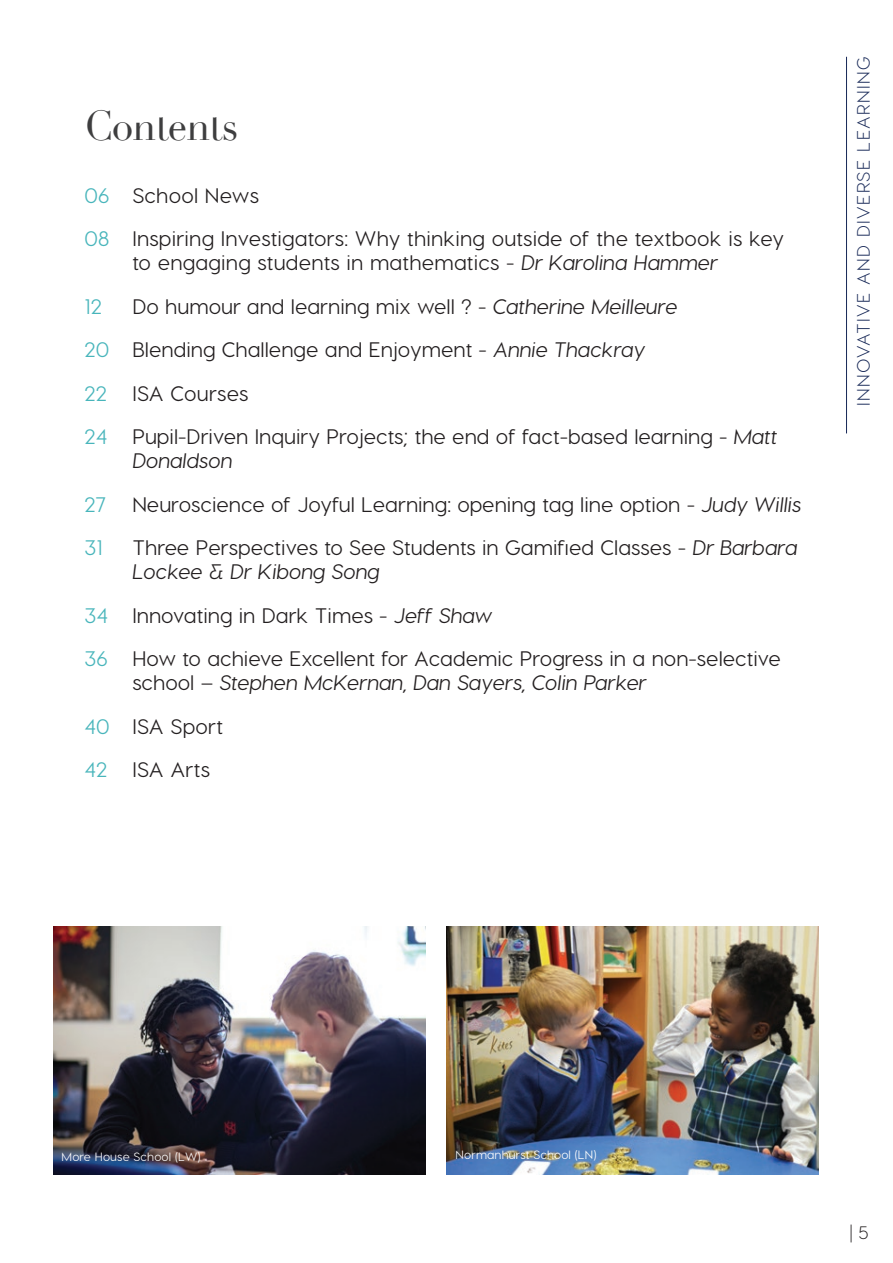
<style>
.page{position:relative;width:893px;height:1263px;background:#fff}
.page>*{position:absolute;margin:0;border:0;box-sizing:border-box;transform-origin:0 0}
.t1{font:40.95px "Didot";letter-spacing:-.02em;color:#3e3e3f;scale:.95 1}
.t2{font:500 21px/43.5px "Visby CF";color:#231f20}
.t3{font:italic 500 21px/43.5px "Visby CF";color:#231f20}
.t4{font:500 21px "Visby CF";color:#48b5bb}
.t5{font:300 18px "Visby CF";letter-spacing:.075em;color:#172857}
.t6{font:300 18px "Visby CF";color:#231f20}
.t7{font:500 12px "Visby CF";letter-spacing:.01em;color:#fff}
.s1{color:#48b5bb}
.s2{font-style:italic}
.s3{font-style:normal}
.s4{font-style:normal;color:#48b5bb}
</style>
<div class="page">
<hr style="left:846px;top:57px;width:1px;height:376px;background:#172857">
<img style="left:53px;top:926px;width:372px;height:248px">
<img style="left:446px;top:926px;width:373px;height:248px">
<h1 class="t1" style="left:84px;top:102px;width:164px">Contents</h1>
<p class="t2" style="left:84px;top:173px;width:701px"><span class="s1">06</span> School News<br><span class="s1">08</span> Inspiring Investigators: Why thinking outside of the textbook is key</p>
<p class="t2" style="left:132px;top:241px;width:587px">to engaging students in mathematics - <span class="s2">Dr Karolina Hammer</span></p>
<p class="t4" style="left:84px;top:293px;width:19px">12</p>
<p class="t2" style="left:84px;top:284px;width:694px;text-indent:48px">Do humour and learning mix well ? - <span class="s2">Catherine Meilleure<br></span><span class="s1">20</span> Blending Challenge and Enjoyment - <span class="s2">Annie Thackray<br></span><span class="s1">22</span> ISA Courses<br><span class="s1">24</span> Pupil-Driven Inquiry Projects; the end of fact-based learning - <span class="s2">Matt</span></p>
<p class="t3" style="left:132px;top:439px;width:102px">Donaldson</p>
<p class="t4" style="left:84px;top:491px;width:23px">27</p>
<p class="t2" style="left:132px;top:482px;width:671px">Neuroscience of Joyful Learning: opening tag line option - <span class="s2">Judy Willis</span></p>
<p class="t4" style="left:84px;top:535px;width:20px">31</p>
<p class="t2" style="left:132px;top:535px;width:667px;line-height:24px">Three Perspectives to See Students in Gamified Classes - <span class="s2">Dr Barbara<br>Lockee &amp; Dr Kibong Song</span></p>
<p class="t2" style="left:84px;top:593px;width:698px"><span class="s1">34</span> Innovating in Dark Times - <span class="s2">Jeff Shaw<br></span><span class="s1">36</span> How to achieve Excellent for Academic Progress in a non-selective</p>
<p class="t3" style="left:84px;top:660px;width:564px;text-indent:48px"><span class="s3">school –</span> Stephen McKernan, Dan Sayers, Colin Parker<br><span class="s4">40</span> <span class="s3">ISA Sport<br></span><span class="s4">42</span> <span class="s3">ISA Arts</span></p>
<p class="t5" style="left:852px;top:406px;width:350px;rotate:-90deg">INNOVATIVE AND DIVERSE LEARNING</p>
<p class="t7" style="left:62px;top:1149px;width:140px">More House School (LW)</p>
<p class="t7" style="left:456px;top:1147px;width:142px">Normanhurst School (LN)</p>
<p class="t6" style="left:849px;top:1222px;width:21px">| 5</p>
</div>
